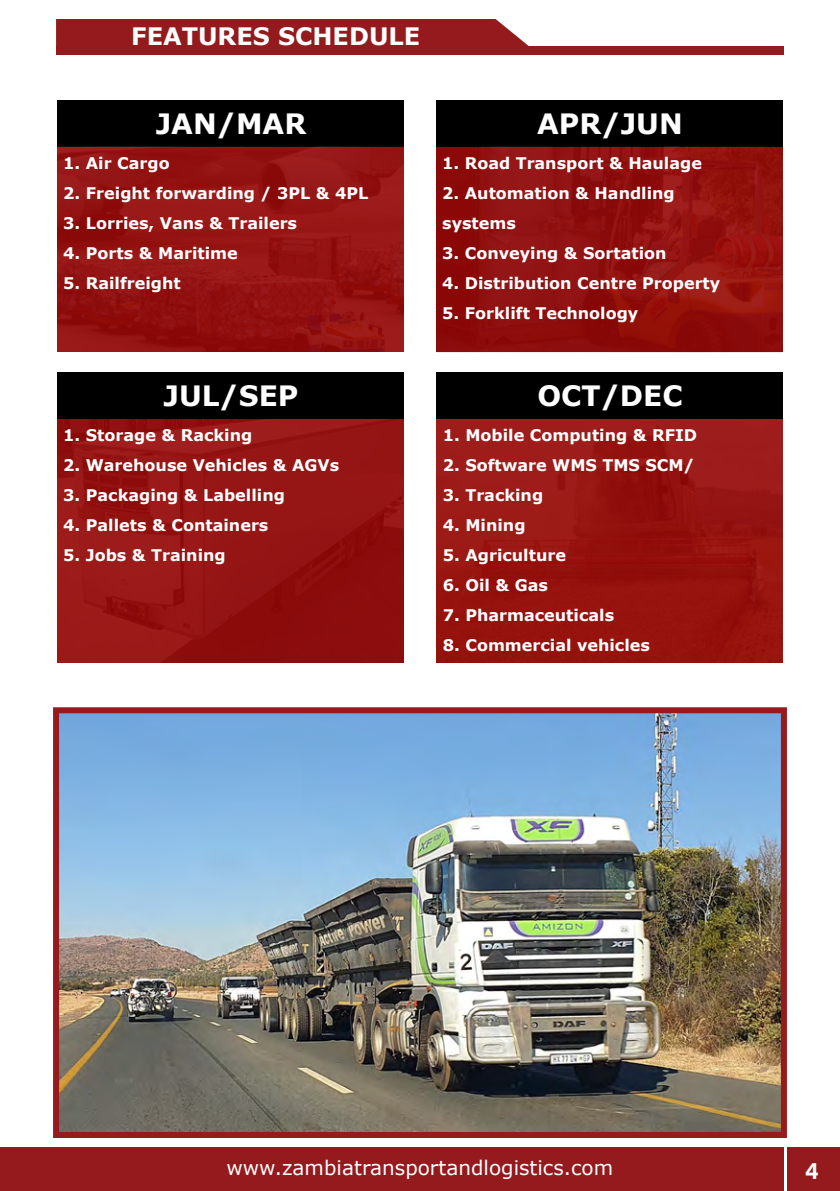
<style>
.page{position:relative;width:840px;height:1191px;background:#fff}
.page>*{position:absolute;margin:0;border:0;box-sizing:border-box;transform-origin:0 0}
.t1{font:700 28px "Verdana";color:#fff}
.t2{font:700 24px "Verdana";color:#fff}
.t3{font:24px "Acumin Variable Concept";color:#fff}
.t4{font:20px "Verdana";color:#fff}
.t5{font:700 16px/30px "Verdana";color:#fff}
</style>
<div class="page">
<div style="left:0;top:1147px;width:839px;height:44px;background:#941a1d"></div>
<hr style="left:783px;top:1142px;width:3px;height:49px;background:#fff">
<div style="left:56px;top:47px;width:727px;height:8px;background:#941a1d"></div>
<div style="left:56px;top:19px;width:476px;height:28px;background:#941a1d"></div>
<img style="left:60px;top:714px;width:719px;height:417px">
<div style="left:53px;top:707px;width:733px;height:431px;border:6px solid #951b1f"></div>
<div style="left:57px;top:372px;width:347px;height:47px;background:#000"></div>
<div style="left:57px;top:100px;width:347px;height:47px;background:#000"></div>
<div style="left:436px;top:100px;width:346px;height:47px;background:#000"></div>
<div style="left:436px;top:372px;width:346px;height:47px;background:#000"></div>
<img style="left:436px;top:147px;width:346px;height:205px">
<img style="left:57px;top:419px;width:347px;height:243px">
<img style="left:57px;top:147px;width:347px;height:205px">
<img style="left:436px;top:419px;width:346px;height:243px">
<h2 class="t2" style="left:131px;top:20px;width:290px">FEATURES SCHEDULE</h2>
<h1 class="t1" style="left:156px;top:104px;width:152px">JAN/MAR</h1>
<h1 class="t1" style="left:537px;top:104px;width:147px">APR/JUN</h1>
<p class="t5" style="left:63px;top:148px;width:108px">1. Air Cargo</p>
<p class="t5" style="left:63px;top:178px;width:306px">2. Freight forwarding / 3PL &amp; 4PL</p>
<p class="t5" style="left:63px;top:208px;width:235px">3. Lorries, Vans &amp; Trailers</p>
<p class="t5" style="left:63px;top:238px;width:176px">4. Ports &amp; Maritime</p>
<p class="t5" style="left:63px;top:268px;width:119px">5. Railfreight</p>
<h1 class="t1" style="left:163px;top:376px;width:136px">JUL/SEP</h1>
<p class="t5" style="left:63px;top:420px;width:190px">1. Storage &amp; Racking</p>
<p class="t5" style="left:63px;top:450px;width:277px">2. Warehouse Vehicles &amp; AGVs</p>
<p class="t5" style="left:63px;top:480px;width:223px">3. Packaging &amp; Labelling</p>
<p class="t5" style="left:63px;top:510px;width:207px">4. Pallets &amp; Containers</p>
<p class="t5" style="left:63px;top:540px;width:164px">5. Jobs &amp; Training</p>
<p class="t5" style="left:442px;top:148px;width:261px">1. Road Transport &amp; Haulage</p>
<p class="t5" style="left:442px;top:178px;width:234px">2. Automation &amp; Handling systems</p>
<p class="t5" style="left:442px;top:238px;width:226px">3. Conveying &amp; Sortation</p>
<p class="t5" style="left:442px;top:268px;width:279px">4. Distribution Centre Property</p>
<p class="t5" style="left:442px;top:298px;width:197px">5. Forklift Technology</p>
<h1 class="t1" style="left:537px;top:376px;width:147px">OCT/DEC</h1>
<p class="t5" style="left:442px;top:420px;width:256px">1. Mobile Computing &amp; RFID</p>
<p class="t5" style="left:442px;top:450px;width:253px">2. Software WMS TMS SCM/</p>
<p class="t5" style="left:442px;top:480px;width:102px">3. Tracking</p>
<p class="t5" style="left:442px;top:510px;width:84px">4. Mining</p>
<p class="t5" style="left:442px;top:540px;width:125px">5. Agriculture</p>
<p class="t5" style="left:442px;top:570px;width:107px">6. Oil &amp; Gas</p>
<p class="t5" style="left:442px;top:600px;width:173px">7. Pharmaceuticals</p>
<p class="t5" style="left:442px;top:630px;width:209px">8. Commercial vehicles</p>
<p class="t4" style="left:226px;top:1153px;width:388px">www.zambiatransportandlogistics.com</p>
<h2 class="t3" style="left:804px;top:1154px;width:14px">4</h2>
</div>
